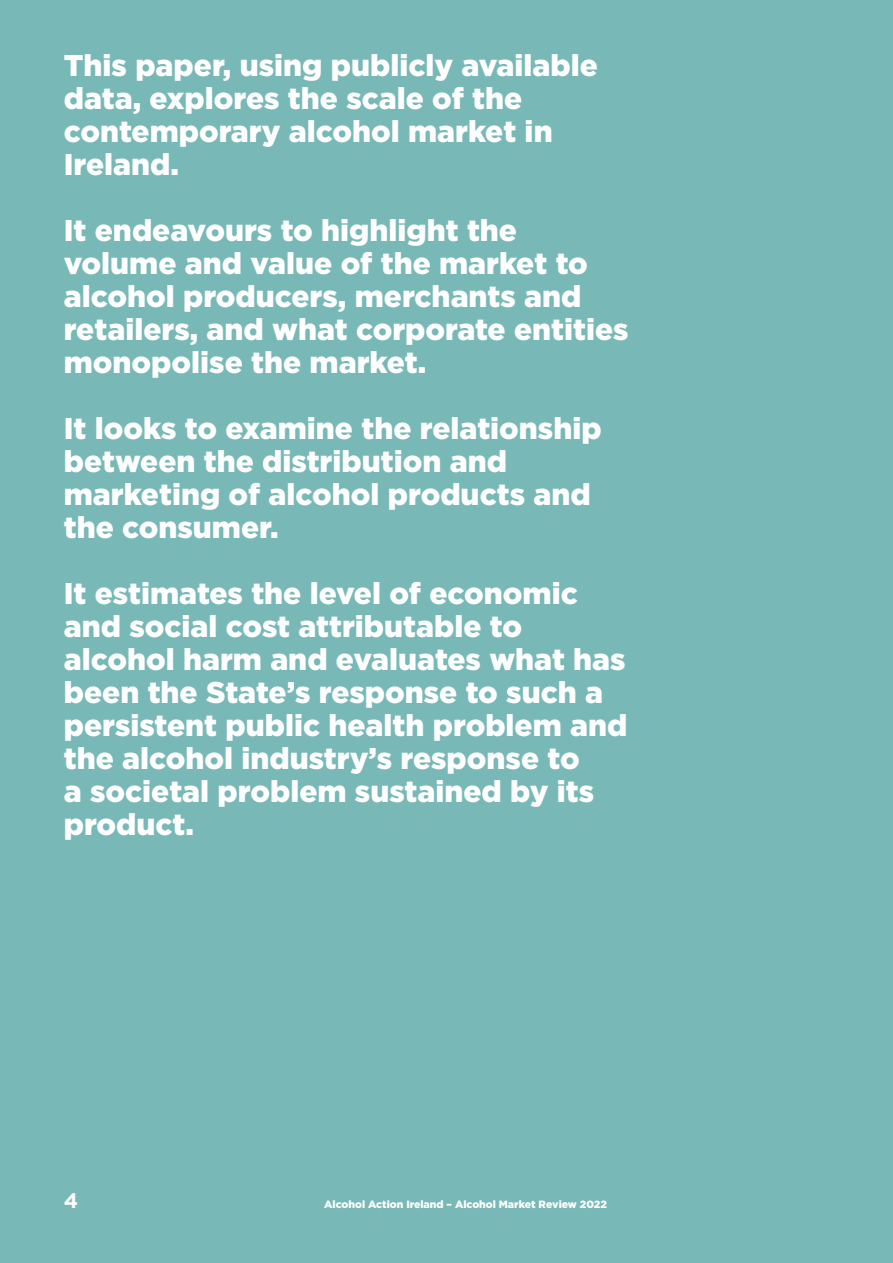
<style>
.page{position:relative;width:893px;height:1263px;background:#78b9b7}
.page>*{position:absolute;margin:0;border:0;box-sizing:border-box;transform-origin:0 0}
.Section-Heading{font:900 30px/33px "Gotham";color:#fff}
.t1{font:700 21px "Gotham";color:#fff}
.t2{font:900 10.5px "Gotham";color:#fff}
</style>
<div class="page">
<p class="Section-Heading" style="left:64px;top:48px;width:536px">This paper, using publicly available data, explores the scale of the contemporary alcohol market in<br>Ireland.</p>
<p class="Section-Heading" style="left:64px;top:213px;width:566px">It endeavours to highlight the volume and value of the market to alcohol producers, merchants and retailers, and what corporate entities monopolise the market.</p>
<p class="Section-Heading" style="left:64px;top:411px;width:539px">It looks to examine the relationship between the distribution and marketing of alcohol products and the consumer.</p>
<p class="Section-Heading" style="left:64px;top:576px;width:565px">It estimates the level of economic and social cost attributable to alcohol harm and evaluates what has been the State’s response to such a persistent public health problem and the alcohol industry’s response to<br>a societal problem sustained by its product.</p>
<p class="t1" style="left:64px;top:1188px;width:16px">4</p>
<p class="t2" style="left:324px;top:1198px;width:284px">Alcohol Action Ireland – Alcohol Market Review 2022</p>
</div>
